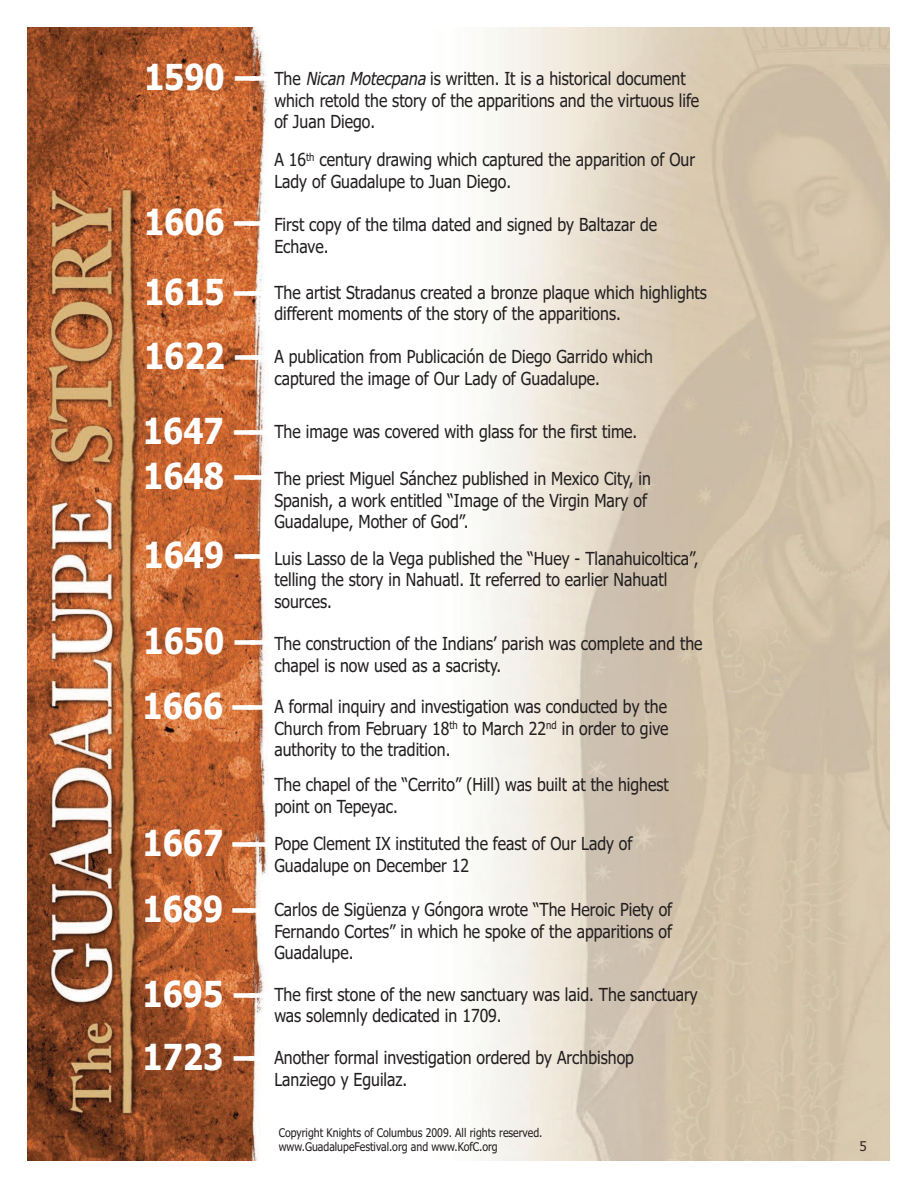
<style>
.page{position:relative;width:918px;height:1188px;background:#fff}
.page>*{position:absolute;margin:0;border:0;box-sizing:border-box;transform-origin:0 0}
.t1{font:700 36px/78.9px "Tahoma";color:#fff;scale:.88 1}
.t2{font:18px/21.6px "Tahoma";color:#231f20;scale:.88 1}
.t3{font:13.5px "Tahoma";color:#3e2623}
.t4{font:12px/14.4px "Tahoma";color:#231f20;scale:.88 1}
.s1{font-weight:700;font-size:36px;color:#fff}
.s2{font-style:italic}
</style>
<div class="page">
<img style="left:27px;top:27px;width:241px;height:1134px">
<p class="t2" style="left:274px;top:68px;width:484px;text-indent:-130px"><span class="s1">1590 ––</span> The <span class="s2">NicanMotecpana</span>is written. It is a historical document which retold the story of the apparitions and the virtuous life of Juan Diego.</p>
<p class="t2" style="left:274px;top:149px;width:480px">A 16<sup>th</sup> century drawing which captured the apparition of Our<br>Lady of Guadalupe to Juan Diego.</p>
<p class="t2" style="left:274px;top:214px;width:436px">First copy of the tilma dated and signed by Baltazar de<br>Echave.</p>
<h1 class="t1" style="left:144px;top:183px;width:144px">1606 ––</h1>
<h1 class="t1" style="left:144px;top:253px;width:144px">1615 ––</h1>
<p class="t2" style="left:274px;top:346px;width:432px;text-indent:-130px"><span class="s1">1622 ––</span>A publication from Publicación de Diego Garrido which captured the image of Our Lady of Guadalupe.</p>
<h1 class="t1" style="left:143px;top:392px;width:146px">1647 ––</h1>
<p class="t2" style="left:274px;top:468px;width:430px">The priest Miguel Sánchez published in Mexico City, in<br>Spanish, a work entitled “Image of the Virgin Mary of<br>Guadalupe, Mother of God”.</p>
<p class="t2" style="left:274px;top:282px;width:493px">The artist Stradanus created a bronze plaque which highlights different moments of the story of the apparitions.</p>
<p class="t2" style="left:274px;top:421px;width:414px">The image was covered with glass for the first time.</p>
<h1 class="t1" style="left:143px;top:438px;width:146px">1648 ––<br>1649 ––</h1>
<p class="t2" style="left:274px;top:548px;width:484px">Luis Lasso de la Vega published the “Huey - Tlanahuicoltica”, telling the story in Nahuatl. It referred to earlier Nahuatl sources.</p>
<h1 class="t1" style="left:143px;top:609px;width:147px;line-height:65.4px">1650 ––<br>1666 ––</h1>
<p class="t2" style="left:274px;top:633px;width:488px">The construction of the Indians’ parish was complete and the chapel is now used as a sacristy.</p>
<p class="t2" style="left:274px;top:696px;width:449px;text-align:justify">A formal inquiry and investigation was conducted by the Church from February 18<sup>th</sup> to March 22<sup>nd</sup> in order to give authority to the tradition.</p>
<p class="t2" style="left:274px;top:774px;width:450px">The chapel of the “Cerrito” (Hill) was built at the highest point on Tepeyac.</p>
<p class="t2" style="left:274px;top:833px;width:409px">Pope Clement IX instituted the feast of Our Lady of<br>Guadalupe on December 12</p>
<p class="t2" style="left:274px;top:899px;width:454px;text-align:justify;text-indent:-132px"><span class="s1">1689 ––</span> Carlos de Sigüenza y Góngora wrote “The Heroic Piety of Fernando Cortes” in which he spoke of the apparitions of Guadalupe.</p>
<h1 class="t1" style="left:143px;top:804px;width:144px">1667 ––</h1>
<h1 class="t1" style="left:143px;top:955px;width:146px">1695 ––</h1>
<p class="t2" style="left:274px;top:984px;width:483px">The first stone of the new sanctuary was laid. The sanctuary was solemnly dedicated in 1709.</p>
<p class="t2" style="left:274px;top:1047px;width:410px">Another formal investigation ordered by Archbishop<br>Lanziego y Eguilaz.</p>
<h1 class="t1" style="left:142px;top:1018px;width:146px">1723 ––</h1>
<p class="t4" style="left:279px;top:1126px;width:301px">Copyright Knights of Columbus 2009. All rights reserved. www.GuadalupeFestival.org and www.KofC.org</p>
<p class="t3" style="left:859px;top:1138px;width:9px">5</p>
</div>
